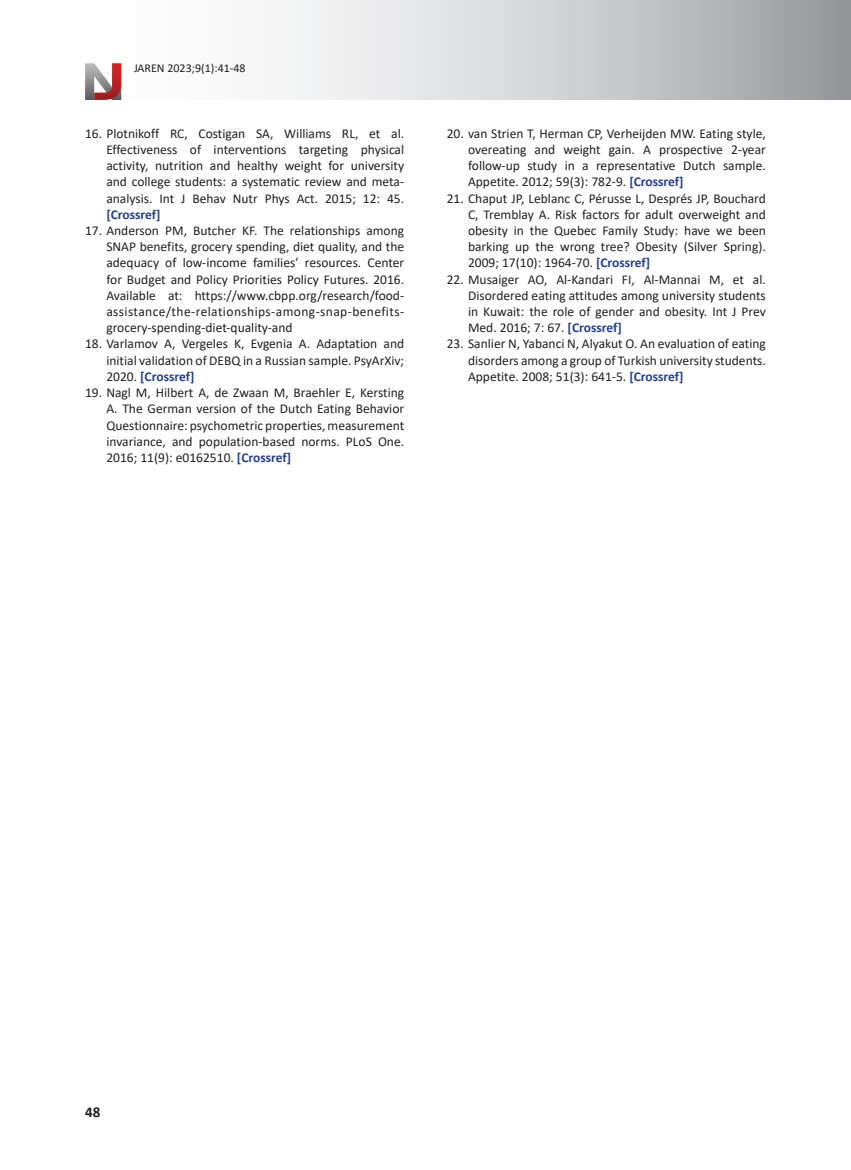
<style>
.page{position:relative;width:851px;height:1170px;background:#fff}
.page>*{position:absolute;margin:0;border:0;box-sizing:border-box;transform-origin:0 0}
.t1{font:700 15px "Calibri";color:#231f20}
.t2{font:13.5px/16.2px "Calibri";color:#231f20;text-align:justify}
.t3{font:12px "Calibri";color:#231f20}
.s1{font-weight:700;color:#253f8e}
</style>
<div class="page">
<svg style="left:121px;top:0;width:729px;height:100px"></svg>
<svg style="left:85px;top:63px;width:36px;height:37px"></svg>
<p class="t3" style="left:134px;top:60px;width:113px">JAREN 2023;9(1):41-48</p>
<p class="t2" style="left:106px;top:125px;width:299px;text-indent:-21px">16. Plotnikoff RC, Costigan SA, Williams RL, et al.<br>Effectiveness of interventions targeting physical activity, nutrition and healthy weight for university and college students: a systematic review and meta&shy;analysis. Int J Behav Nutr Phys Act. 2015; 12: 45. <span class="s1">[Crossref]</span></p>
<p class="t2" style="left:106px;top:222px;width:299px;text-indent:-21px">17. Anderson PM, Butcher KF. The relationships among SNAP benefits, grocery spending, diet quality, and the adequacy of low-income families’ resources. Center for Budget and Policy Priorities Policy Futures. 2016.<br>Available at: https://www.cbpp.org/research/food&shy;assistance/the-relationships-among-snap-benefits&shy;grocery-spending-diet-quality-and</p>
<p class="t2" style="left:106px;top:335px;width:299px;text-indent:-21px">18. Varlamov A, Vergeles K, Evgenia A. Adaptation and initial validation of DEBQ in a Russian sample. PsyArXiv; 2020. <span class="s1">[Crossref]</span></p>
<p class="t2" style="left:106px;top:384px;width:299px;text-indent:-21px">19. Nagl M, Hilbert A, de Zwaan M, Braehler E, Kersting A. The German version of the Dutch Eating Behavior Questionnaire: psychometric properties, measurement invariance, and population-based norms. PLoS One.<br>2016; 11(9): e0162510. <span class="s1">[Crossref]</span></p>
<p class="t2" style="left:468px;top:125px;width:299px;text-indent:-21px">20. van Strien T, Herman CP, Verheijden MW. Eating style, overeating and weight gain. A prospective 2-year follow-up study in a representative Dutch sample.<br>Appetite. 2012; 59(3): 782-9. <span class="s1">[Crossref]</span></p>
<p class="t2" style="left:468px;top:190px;width:299px;text-indent:-21px">21. Chaput JP, Leblanc C, Pérusse L, Després JP, Bouchard C, Tremblay A. Risk factors for adult overweight and obesity in the Quebec Family Study: have we been barking up the wrong tree? Obesity (Silver Spring).<br>2009; 17(10): 1964-70. <span class="s1">[Crossref]</span></p>
<p class="t2" style="left:468px;top:271px;width:299px;text-indent:-21px">22. Musaiger AO, Al-Kandari FI, Al-Mannai M, et al.<br>Disordered eating attitudes among university students in Kuwait: the role of gender and obesity. Int J Prev Med. 2016; 7: 67. <span class="s1">[Crossref]</span></p>
<p class="t2" style="left:468px;top:335px;width:299px;text-indent:-21px">23. Sanlier N, Yabanci N, Alyakut O. An evaluation of eating disorders among a group of Turkish university students.<br>Appetite. 2008; 51(3): 641-5. <span class="s1">[Crossref]</span></p>
<p class="t1" style="left:85px;top:1101px;width:17px">48</p>
</div>
